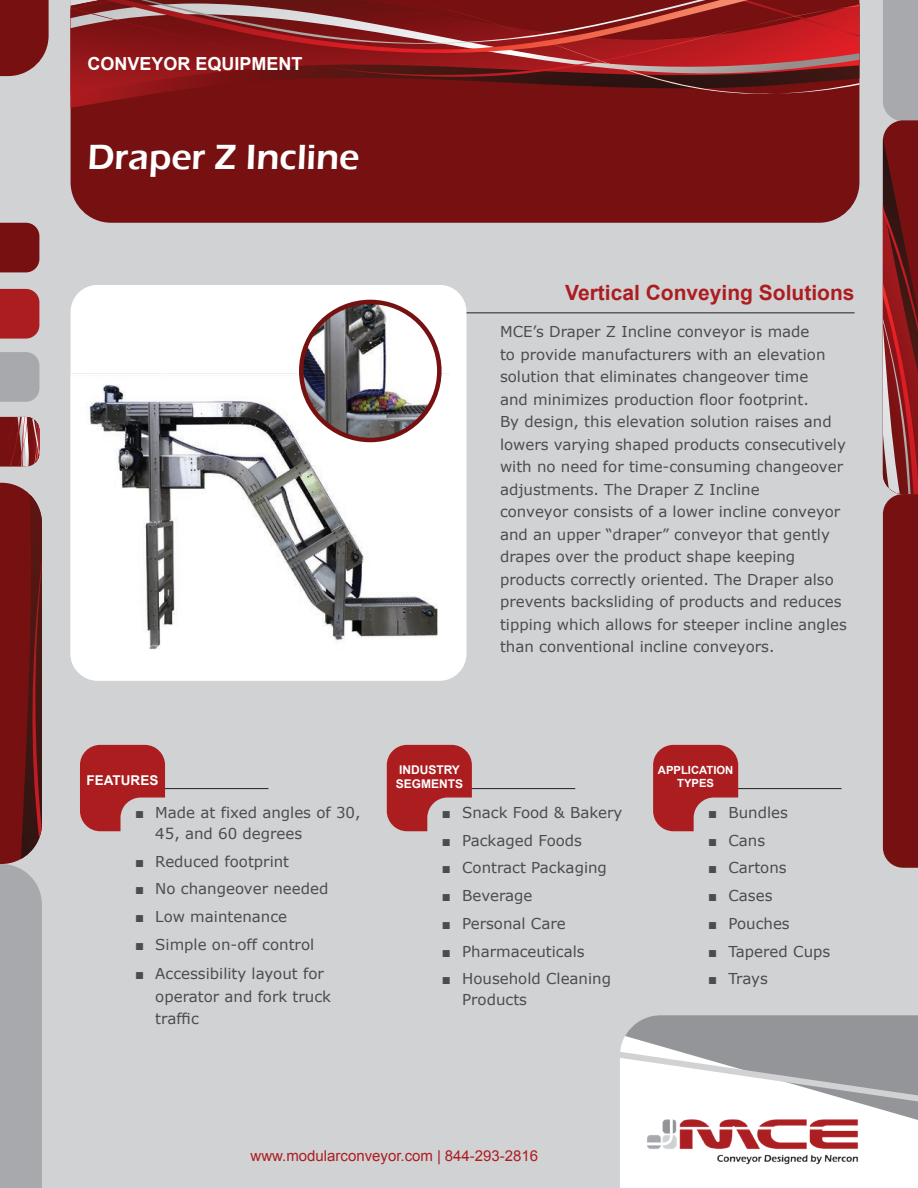
<style>
.page{position:relative;width:918px;height:1188px;background:#d1d2d4}
.page>*{position:absolute;margin:0;border:0;box-sizing:border-box;transform-origin:0 0}
.t1{font:600 36px "Eras ITC";color:#fff}
.t2{font:700 21px "Arial";color:#ac1d20}
.t3{font:700 18px "Arial";color:#fff}
.t4{font:15px/22.5px "Verdana";color:#4b4c4d}
.t5{font:15px "Arial";color:#ac1d20}
.t6{font:700 13.5px "Arial";color:#fff}
.t7{font:700 12px/14.4px "Arial";color:#fff}
.t8{font:700 11.25px/13.5px "Arial";color:#fff;text-align:center}
.s1{font-family:"Arial"}
</style>
<div class="page">
<div style="left:620px;top:1136px;width:298px;height:52px;background:#fff"></div>
<svg style="left:620px;top:1015px;width:298px;height:121px;background:#bfc0c2"></svg>
<svg style="left:883px;top:0;width:35px;height:868px;background:#863536"></svg>
<div style="left:71px;top:108px;width:788px;height:115px;background:#761011"></div>
<div style="left:71px;top:95px;width:788px;height:13px;background:#761011"></div>
<svg style="left:87px;top:0;width:11px;height:2px"></svg>
<svg style="left:71px;top:8px;width:34px;height:77px;background:#952b2e"></svg>
<svg style="left:105px;top:0;width:754px;height:95px;background:#8c2627"></svg>
<svg style="left:0;top:0;width:49px;height:76px;background:#7f2324"></svg>
<svg style="left:0;top:483px;width:42px;height:705px;background:#8c5a5d"></svg>
<div style="left:0;top:223px;width:39px;height:49px;background:#761011"></div>
<div style="left:0;top:289px;width:39px;height:50px;background:#ac1d20"></div>
<div style="left:0;top:352px;width:39px;height:50px;background:#a8a9ad"></div>
<svg style="left:0;top:417px;width:39px;height:50px;background:#924142"></svg>
<hr style="left:385px;top:312px;width:470px;height:1px;background:#231f20">
<div style="left:71px;top:285px;width:396px;height:396px;background:#fff;border-radius:27px"></div>
<img style="left:71px;top:373px;width:378px;height:294px">
<img style="left:640px;top:1113px;width:227px;height:56px">
<hr style="left:118px;top:788px;width:150px;height:1px;background:#231f20">
<div style="left:80px;top:745px;width:85px;height:86px;background:#ac1d20;border-radius:20px"></div>
<div style="left:121px;top:798px;width:85px;height:86px;background:#d1d2d4;border-radius:20px"></div>
<hr style="left:424px;top:788px;width:151px;height:1px;background:#231f20">
<div style="left:387px;top:745px;width:85px;height:86px;background:#ac1d20;border-radius:20px"></div>
<div style="left:427px;top:798px;width:85px;height:86px;background:#d1d2d4;border-radius:20px"></div>
<hr style="left:691px;top:788px;width:151px;height:1px;background:#231f20">
<div style="left:653px;top:745px;width:85px;height:86px;background:#ac1d20;border-radius:20px"></div>
<div style="left:694px;top:798px;width:85px;height:86px;background:#d1d2d4;border-radius:20px"></div>
<img style="left:301px;top:303px;width:138px;height:137px">
<div style="left:299px;top:300px;width:143px;height:142px;border:4px solid #761011;border-radius:50%"></div>
<p class="t3" style="left:87px;top:51px;width:217px">CONVEYOR EQUIPMENT</p>
<h1 class="t1" style="left:87px;top:137px;width:274px">Draper Z Incline</h1>
<h2 class="t2" style="left:565px;top:278px;width:291px">Vertical Conveying Solutions</h2>
<p class="t4" style="left:500px;top:321px;width:348px">MCE’s Draper Z Incline conveyor is made<br>to provide manufacturers with an elevation solution that eliminates changeover time<br>and minimizes production floor footprint.<br>By design, this elevation solution raises and lowers varying shaped products consecutively with no need for time-consuming changeover adjustments. The Draper Z Incline<br>conveyor consists of a lower incline conveyor and an upper “draper” conveyor that gently drapes over the product shape keeping products correctly oriented. The Draper also prevents backsliding of products and reduces tipping which allows for steeper incline angles than conventional incline conveyors.</p>
<p class="t6" style="left:87px;top:772px;width:73px">FEATURES</p>
<p class="t4" style="left:155px;top:802px;width:207px;line-height:21px;text-indent:-20px"><span class="s1">■</span> Made at fixed angles of 30,<br>45, and 60 degrees</p>
<p class="t4" style="left:135px;top:850px;width:156px"><span class="s1">■</span> Reduced footprint</p>
<p class="t4" style="left:135px;top:878px;width:195px"><span class="s1">■</span> No changeover needed</p>
<p class="t4" style="left:135px;top:905px;width:154px"><span class="s1">■</span> Low maintenance</p>
<p class="t4" style="left:135px;top:933px;width:181px"><span class="s1">■</span> Simple on-off control</p>
<p class="t4" style="left:155px;top:962px;width:177px;text-indent:-20px"><span class="s1">■</span> Accessibility layout for operator and fork truck traffic</p>
<p class="t7" style="left:396px;top:763px;width:69px">INDUSTRY<br>SEGMENTS</p>
<p class="t4" style="left:442px;top:801px;width:182px"><span class="s1">■</span> Snack Food &amp; Bakery</p>
<p class="t4" style="left:442px;top:829px;width:142px"><span class="s1">■</span> Packaged Foods</p>
<p class="t4" style="left:442px;top:857px;width:167px"><span class="s1">■</span> Contract Packaging</p>
<p class="t4" style="left:442px;top:884px;width:92px"><span class="s1">■</span> Beverage</p>
<p class="t4" style="left:442px;top:912px;width:125px"><span class="s1">■</span> Personal Care</p>
<p class="t4" style="left:442px;top:940px;width:144px"><span class="s1">■</span> Pharmaceuticals</p>
<p class="t4" style="left:462px;top:968px;width:150px;line-height:21px;text-indent:-20px"><span class="s1">■</span> Household Cleaning<br>Products</p>
<p class="t8" style="left:658px;top:764px;width:77px">APPLICATION<br>TYPES</p>
<p class="t4" style="left:708px;top:801px;width:81px"><span class="s1">■</span> Bundles</p>
<p class="t4" style="left:708px;top:829px;width:59px"><span class="s1">■</span> Cans</p>
<p class="t4" style="left:708px;top:857px;width:80px"><span class="s1">■</span> Cartons</p>
<p class="t4" style="left:708px;top:884px;width:66px"><span class="s1">■</span> Cases</p>
<p class="t4" style="left:708px;top:912px;width:83px"><span class="s1">■</span> Pouches</p>
<p class="t4" style="left:708px;top:940px;width:124px"><span class="s1">■</span> Tapered Cups</p>
<p class="t4" style="left:708px;top:968px;width:61px"><span class="s1">■</span> Trays</p>
<p class="t5" style="left:251px;top:1146px;width:289px">www.modularconveyor.com | 844-293-2816</p>
</div>
